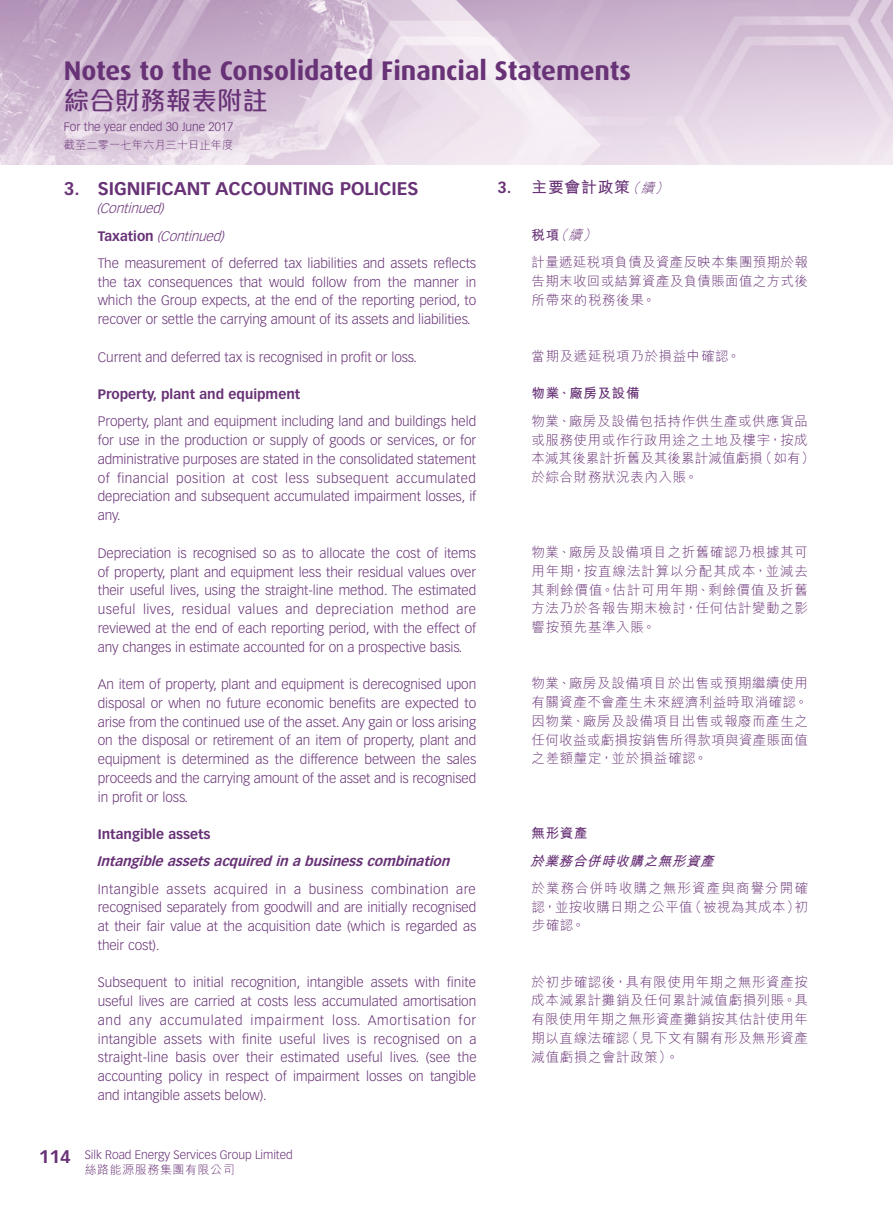
<style>
.page{position:relative;width:893px;height:1212px;background:#fff}
.page>*{position:absolute;margin:0;border:0;box-sizing:border-box;transform-origin:0 0}
.t1{font:700 27px "Dax";letter-spacing:-.005em;color:#683276}
.t2{font:500 25.5px "M Elle HK";color:#683276}
.Heading_1{font:700 18px "Vectora LT Std";color:#683276}
.C_Heading_1{font:700 15.75px "M Hei HK";letter-spacing:.05em;color:#683276}
.Body_Text{font:300 13.5px/18.8px "Vectora LT Std";letter-spacing:-.005em;color:#683276;text-align:justify}
.C_Body_Text{font:300 13.5px/18.8px "M Hei HK";letter-spacing:.045em;color:#683276;text-align:justify}
.Heading_3{font:italic 700 13.5px "Vectora LT Std";color:#683276}
.Heading_2{font:700 13.5px "Vectora LT Std";color:#683276}
.Heading_2-2{font:italic 300 13.5px "Vectora LT Std";color:#683276}
.C_Heading_3{font:italic 700 13.5px "M Hei HK";color:#683276}
.C_Heading_2{font:700 13.5px "M Hei HK";letter-spacing:.05em;color:#683276}
.Heading_1-2{font:italic 300 13.5px "Vectora LT Std";color:#683276}
.C_Heading_2-2{font:italic 300 13.5px "M Hei HK";color:#683276}
.t3{font:300 12px "Vectora LT Std";letter-spacing:-.005em;color:#683276}
.t4{font:300 12px "M Hei HK";letter-spacing:.045em;color:#683276}
.t5{font:300 11.25px "M Hei HK";letter-spacing:.005em;color:#683276}
.s1{font-weight:700;font-style:normal}
.s2{font-weight:700;font-size:18px}
.s3{font-family:"Vectora LT Std"}
.s4{font-weight:300;font-style:italic;font-size:13.5px}
</style>
<div class="page">
<img style="left:0;top:0;width:893px;height:164px">
<h1 class="t1" style="left:64px;top:55px;width:569px">Notes to the Consolidated Financial Statements</h1>
<h2 class="t2" style="left:64px;top:88px;width:206px">綜合財務報表附註</h2>
<p class="t3" style="left:64px;top:120px;width:171px">For the year ended 30 June 2017</p>
<p class="t5" style="left:64px;top:139px;width:171px">截至二零一七年六月三十日止年度</p>
<p class="Heading_1" style="left:64px;top:177px;width:356px">3. SIGNIFICANT ACCOUNTING POLICIES</p>
<p class="Heading_1-2" style="left:96px;top:201px;width:73px">(Continued)</p>
<p class="Heading_2-2" style="left:98px;top:228px;width:132px"><span class="s1">Ta x a t i o n</span> (Continued)</p>
<p class="Body_Text" style="left:98px;top:254px;width:380px">The measurement of deferred tax liabilities and assets reflects the tax consequences that would follow from the manner in which the Group expects, at the end of the reporting period, to recover or settle the carrying amount of its assets and liabilities.</p>
<p class="Body_Text" style="left:98px;top:348px;width:321px">Current and deferred tax is recognised in profit or loss.</p>
<p class="Heading_2" style="left:98px;top:386px;width:204px">Property, plant and equipment</p>
<p class="Body_Text" style="left:98px;top:412px;width:380px">Property, plant and equipment including land and buildings held for use in the production or supply of goods or services, or for administrative purposes are stated in the consolidated statement of financial position at cost less subsequent accumulated depreciation and subsequent accumulated impairment losses, if any.</p>
<p class="Body_Text" style="left:98px;top:544px;width:380px">Depreciation is recognised so as to allocate the cost of items of property, plant and equipment less their residual values over their useful lives, using the straight-line method. The estimated useful lives, residual values and depreciation method are reviewed at the end of each reporting period, with the effect of any changes in estimate accounted for on a prospective basis.</p>
<p class="Body_Text" style="left:98px;top:675px;width:380px">An item of property, plant and equipment is derecognised upon disposal or when no future economic benefits are expected to arise from the continued use of the asset. Any gain or loss arising on the disposal or retirement of an item of property, plant and equipment is determined as the difference between the sales proceeds and the carrying amount of the asset and is recognised in profit or loss.</p>
<p class="Heading_2" style="left:98px;top:826px;width:114px">Intangible assets</p>
<p class="Heading_3" style="left:96px;top:853px;width:359px">Intangible assets acquired in a business combination</p>
<p class="Body_Text" style="left:98px;top:879px;width:380px">Intangible assets acquired in a business combination are recognised separately from goodwill and are initially recognised at their fair value at the acquisition date (which is regarded as their cost).</p>
<p class="Body_Text" style="left:98px;top:973px;width:380px">Subsequent to initial recognition, intangible assets with finite useful lives are carried at costs less accumulated amortisation and any accumulated impairment loss. Amortisation for intangible assets with finite useful lives is recognised on a straight-line basis over their estimated useful lives. (see the accounting policy in respect of impairment losses on tangible and intangible assets below).</p>
<p class="t3" style="left:39px;top:1147px;width:255px"><span class="s2">114</span> Silk Road Energy Services Group Limited</p>
<p class="t4" style="left:85px;top:1163px;width:152px">絲路能源服務集團有限公司</p>
<p class="C_Heading_1" style="left:497px;top:175px;width:176px"><span class="s3">3.</span> 主要會計政策<span class="s4">（續）</span></p>
<p class="C_Heading_2-2" style="left:531px;top:228px;width:70px"><span class="s1">稅項</span>（續）</p>
<p class="C_Body_Text" style="left:531px;top:253px;width:278px">計量遞延稅項負債及資產反映本集團預期於報告期末收回或結算資產及負債賬面值之方式後所帶來的稅務後果。</p>
<p class="C_Body_Text" style="left:531px;top:346px;width:210px">當期及遞延稅項乃於損益中確認。</p>
<p class="C_Heading_2" style="left:531px;top:384px;width:109px">物業、廠房及設備</p>
<p class="C_Body_Text" style="left:531px;top:411px;width:285px;text-align:left">物業、廠房及設備包括持作供生產或供應貨品或服務使用或作行政用途之土地及樓宇，按成本減其後累計折舊及其後累計減值虧損（如有）於綜合財務狀況表內入賬。</p>
<p class="C_Body_Text" style="left:531px;top:542px;width:278px">物業、廠房及設備項目之折舊確認乃根據其可用年期，按直線法計算以分配其成本，並減去其剩餘價值。估計可用年期、剩餘價值及折舊方法乃於各報告期末檢討，任何估計變動之影響按預先基準入賬。</p>
<p class="C_Body_Text" style="left:531px;top:674px;width:278px">物業、廠房及設備項目於出售或預期繼續使用有關資產不會產生未來經濟利益時取消確認。因物業、廠房及設備項目出售或報廢而產生之任何收益或虧損按銷售所得款項與資產賬面值之差額釐定，並於損益確認。</p>
<p class="C_Heading_2" style="left:531px;top:823px;width:58px">無形資產</p>
<p class="C_Heading_3" style="left:530px;top:851px;width:190px">於業務合併時收購之無形資產</p>
<p class="C_Body_Text" style="left:531px;top:878px;width:278px">於業務合併時收購之無形資產與商譽分開確認，並按收購日期之公平值（被視為其成本）初步確認。</p>
<p class="C_Body_Text" style="left:531px;top:972px;width:278px">於初步確認後，具有限使用年期之無形資產按成本減累計攤銷及任何累計減值虧損列賬。具有限使用年期之無形資產攤銷按其估計使用年期以直線法確認（見下文有關有形及無形資產減值虧損之會計政策）。</p>
</div>
